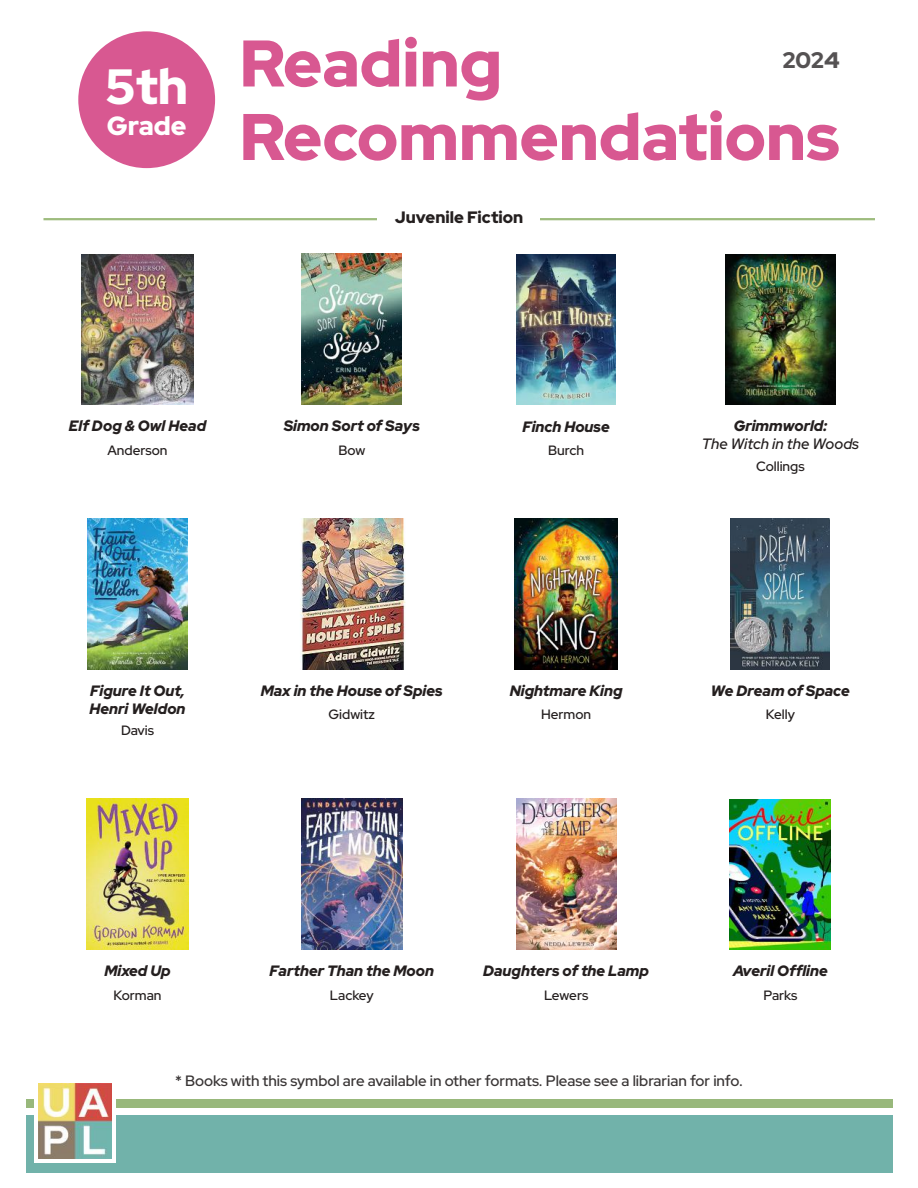
<style>
.page{position:relative;width:918px;height:1188px;background:#fff}
.page>*{position:absolute;margin:0;border:0;box-sizing:border-box;transform-origin:0 0}
.t1{font:900 65.7px "Red Hat Display";color:#d85891}
.t2{font:900 49.5px "Red Hat Display";color:#fff}
.t3{font:900 26.4px "Red Hat Display";color:#fff}
.t4{font:900 22.5px "Red Hat Display";color:#555253}
.t5{font:900 16.5px "Red Hat Display";color:#241f1f}
.t6{font:italic 900 15px/18px "Red Hat Display";color:#241f1f}
.t7{font:600 15px "Red Hat Display";color:#393535}
.t8{font:italic 600 15px "Red Hat Display";color:#241f1f}
.t9{font:500 13.5px "Red Hat Display";color:#241f1f}
</style>
<div class="page">
<div style="left:26px;top:1115px;width:866px;height:58px;background:#71b2aa"></div>
<div style="left:26px;top:1100px;width:866px;height:8px;background:#98b87b"></div>
<img style="left:82px;top:254px;width:111px;height:151px">
<img style="left:302px;top:254px;width:100px;height:150px">
<img style="left:516px;top:254px;width:100px;height:150px">
<img style="left:725px;top:254px;width:111px;height:150px">
<div style="left:34px;top:1079px;width:82px;height:84px;background:#fff"></div>
<img style="left:38px;top:1083px;width:74px;height:75px">
<img style="left:88px;top:519px;width:99px;height:150px">
<img style="left:300px;top:518px;width:106px;height:151px">
<img style="left:730px;top:519px;width:100px;height:150px">
<img style="left:514px;top:518px;width:104px;height:151px">
<img style="left:86px;top:799px;width:103px;height:150px">
<img style="left:302px;top:799px;width:101px;height:150px">
<img style="left:730px;top:799px;width:100px;height:150px">
<img style="left:516px;top:799px;width:100px;height:150px">
<div style="left:78px;top:31px;width:137px;height:137px;background:#d85891;border-radius:50%"></div>
<hr style="left:43px;top:218px;width:832px;height:2px;background:#9ebc7e">
<div style="left:378px;top:203px;width:162px;height:30px;background:#fff"></div>
<h2 class="t2" style="left:105px;top:54px;width:84px">5th</h2>
<h3 class="t3" style="left:107px;top:109px;width:81px">Grade</h3>
<h1 class="t1" style="left:240px;top:21px;width:264px">Reading</h1>
<h3 class="t4" style="left:782px;top:45px;width:59px">2024</h3>
<h1 class="t1" style="left:240px;top:94px;width:601px">Recommendations</h1>
<p class="t5" style="left:395px;top:207px;width:130px">Juvenile Fiction</p>
<p class="t6" style="left:69px;top:417px;width:139px">Elf Dog &amp; Owl Head</p>
<p class="t9" style="left:107px;top:441px;width:62px">Anderson</p>
<p class="t6" style="left:284px;top:417px;width:138px">Simon Sort of Says</p>
<p class="t9" style="left:338px;top:441px;width:28px">Bow</p>
<p class="t6" style="left:522px;top:417px;width:89px">Finch House</p>
<p class="t9" style="left:548px;top:441px;width:37px">Burch</p>
<p class="t6" style="left:734px;top:417px;width:95px">Grimmworld:</p>
<p class="t8" style="left:702px;top:434px;width:159px">The Witch in the Woods</p>
<p class="t9" style="left:756px;top:457px;width:50px">Collings</p>
<p class="t6" style="left:89px;top:681px;width:98px">Figure It Out,<br>Henri Weldon</p>
<p class="t9" style="left:121px;top:722px;width:35px">Davis</p>
<p class="t6" style="left:261px;top:681px;width:183px">Max in the House of Spies</p>
<p class="t9" style="left:329px;top:706px;width:48px">Gidwitz</p>
<p class="t6" style="left:510px;top:681px;width:114px">Nightmare King</p>
<p class="t9" style="left:541px;top:706px;width:52px">Hermon</p>
<p class="t6" style="left:711px;top:681px;width:141px">We Dream of Space</p>
<p class="t9" style="left:766px;top:706px;width:31px">Kelly</p>
<p class="t6" style="left:104px;top:961px;width:68px">Mixed Up</p>
<p class="t9" style="left:114px;top:986px;width:49px">Korman</p>
<p class="t6" style="left:270px;top:962px;width:166px">Farther Than the Moon</p>
<p class="t9" style="left:330px;top:986px;width:45px">Lackey</p>
<p class="t6" style="left:483px;top:962px;width:167px">Daughters of the Lamp</p>
<p class="t9" style="left:544px;top:986px;width:46px">Lewers</p>
<p class="t6" style="left:733px;top:961px;width:96px">Averil Offline</p>
<p class="t9" style="left:763px;top:986px;width:36px">Parks</p>
<p class="t7" style="left:175px;top:1071px;width:569px">* Books with this symbol are available in other formats. Please see a librarian for info.</p>
</div>
